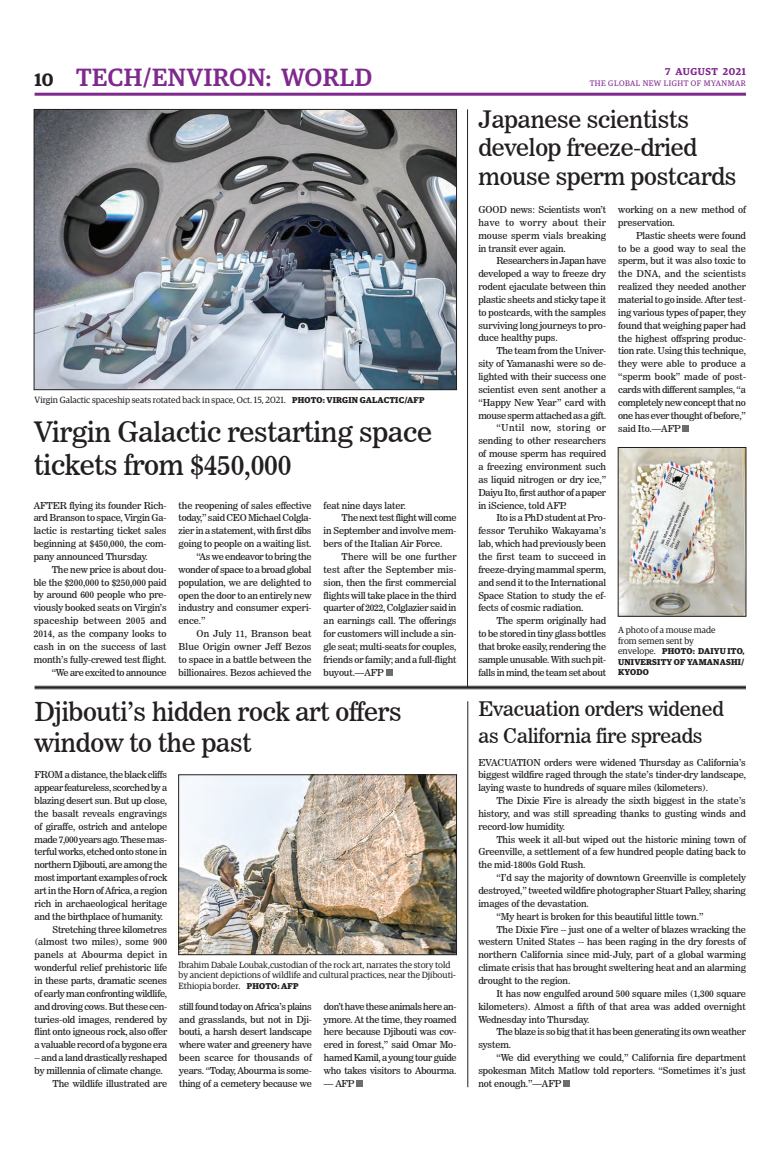
<style>
.page{position:relative;width:773px;height:1152px;background:#fff}
.page>*{position:absolute;margin:0;border:0;box-sizing:border-box;transform-origin:0 0}
._2_Clm_Head{font:28px/33.6px "News 706 BT Roman C";letter-spacing:-.01em;color:#231f20}
._2_Clm_Head-2{font:26px/31.2px "News 706 BT Roman C";letter-spacing:-.01em;color:#231f20}
.t1{font:500 25px "Guardian Egyp";letter-spacing:.02em;color:#7f298e}
._2_Clm_Head-3{font:24px/28.8px "News 706 BT Roman C";letter-spacing:-.01em;color:#231f20}
._2_Clm_Head-4{font:20px/26.4px "News 706 BT Roman C";letter-spacing:-.01em;color:#231f20}
.t2{font:600 10px "Guardian Egyp";letter-spacing:.055em;color:#802990}
._2nd_Body{font:9.5px/12.9px "News 706 BT Roman C";letter-spacing:-.01em;color:#231f20;text-align:justify}
.Normal_Para{font:9.5px/12.9px "News 706 BT Roman C";letter-spacing:-.01em;color:#231f20;text-align:justify}
.t3{font:9px/10.8px "Guardian Egyp";color:#231f20}
.t4{font:700 8.5px/10.2px "Guardian Egyp";letter-spacing:.02em;color:#231f20;text-align:justify}
.t5{font:8px "Guardian Egyp";letter-spacing:.06em;color:#7f298e}
.s1{font-weight:600;font-size:18px;color:#231f20}
.s2{color:#7f298e}
.s3{font-weight:700;font-size:8.5px}
.s4{font-weight:400;font-size:9px}
</style>
<div class="page">
<hr style="left:35px;top:93px;width:711px;height:3px;background:#7f298e">
<div style="left:386px;top:669px;width:6px;height:7px;background:#6c6d70"></div>
<img style="left:36px;top:111px;width:418px;height:277px">
<div style="left:34px;top:109px;width:422px;height:281px;border:1px solid #231f20"></div>
<div style="left:682px;top:425px;width:7px;height:6px;background:#6c6d70"></div>
<img style="left:620px;top:449px;width:124px;height:165px">
<div style="left:356px;top:1080px;width:7px;height:7px;background:#6c6d70"></div>
<img style="left:180px;top:777px;width:274px;height:176px">
<div style="left:178px;top:775px;width:278px;height:180px;border:1px solid #231f20"></div>
<div style="left:563px;top:1080px;width:6px;height:7px;background:#6c6d70"></div>
<hr style="left:35px;top:686px;width:711px;height:1px;background:#231f20">
<hr style="left:35px;top:687px;width:711px;height:1px;background:#231f20">
<hr style="left:35px;top:689px;width:711px;height:1px;background:#231f20">
<hr style="left:467px;top:109px;width:1px;height:579px;background:#231f20">
<hr style="left:467px;top:701px;width:1px;height:386px;background:#231f20">
<h3 class="t1" style="left:35px;top:60px;width:339px"><span class="s1">10</span> TECH/ENVIRON: WORLD</h3>
<p class="t2" style="left:665px;top:64px;width:82px">7 AUGUST <span class="s2">2021</span></p>
<p class="t5" style="left:589px;top:78px;width:158px">THE GLOBAL NEW LIGHT OF MYANMAR</p>
<p class="t3" style="left:35px;top:394px;width:391px">Virgin Galactic spaceship seats rotated back in space, Oct. 15, 2021. <span class="s3">PHOTO: VIRGIN GALACTIC/AFP</span></p>
<p class="_2_Clm_Head" style="left:34px;top:415px;width:399px">Virgin Galactic restarting space tickets from $450,000</p>
<p class="Normal_Para" style="left:34px;top:499px;width:134px">AFTER flying its founder Rich&shy;ard Branson to space, Virgin Ga&shy;lactic is restarting ticket sales beginning at $450,000, the com&shy;pany announced Thursday.</p>
<p class="_2nd_Body" style="left:34px;top:563px;width:134px;text-indent:18px">The new price is about dou&shy;ble the $200,000 to $250,000 paid by around 600 people who pre&shy;viously booked seats on Virgin’s spaceship between 2005 and 2014, as the company looks to cash in on the success of last month’s fully-crewed test flight.</p>
<p class="_2nd_Body" style="left:52px;top:666px;width:116px">“We are excited to announce</p>
<p class="_2nd_Body" style="left:179px;top:499px;width:134px">the reopening of sales effective today,” said CEO Michael Colgla&shy;zier in a statement, with first dibs going to people on a waiting list.</p>
<p class="_2nd_Body" style="left:179px;top:550px;width:134px;text-indent:18px">“As we endeavor to bring the wonder of space to a broad global population, we are delighted to open the door to an entirely new industry and consumer experi&shy;ence.”</p>
<p class="_2nd_Body" style="left:179px;top:627px;width:134px;text-indent:18px">On July 11, Branson beat Blue Origin owner Jeff Bezos to space in a battle between the billionaires. Bezos achieved the</p>
<p class="_2nd_Body" style="left:323px;top:499px;width:84px">feat nine days later.</p>
<p class="_2nd_Body" style="left:323px;top:512px;width:134px;text-indent:18px">The next test flight will come in September and involve mem&shy;bers of the Italian Air Force.</p>
<p class="_2nd_Body" style="left:323px;top:550px;width:134px;text-indent:18px">There will be one further test after the September mis&shy;sion, then the first commercial flights will take place in the third quarter of 2022, Colglazier said in an earnings call. The offerings for customers will include a sin&shy;gle seat; multi-seats for couples, friends or family; and a full-flight buyout.—AFP</p>
<p class="_2_Clm_Head-2" style="left:35px;top:696px;width:368px">Djibouti’s hidden rock art offers window to the past</p>
<p class="Normal_Para" style="left:35px;top:768px;width:134px">FROM a distance, the black cliffs appear featureless, scorched by a blazing desert sun. But up close, the basalt reveals engravings of giraffe, ostrich and antelope made 7,000 years ago. These mas&shy;terful works, etched onto stone in northern Djibouti, are among the most important examples of rock art in the Horn of Africa, a region rich in archaeological heritage and the birthplace of humanity.</p>
<p class="_2nd_Body" style="left:35px;top:923px;width:134px;text-indent:18px">Stretching three kilometres (almost two miles), some 900 panels at Abourma depict in wonderful relief prehistoric life in these parts, dramatic scenes of early man confronting wildlife, and droving cows. But these cen&shy;turies-old images, rendered by flint onto igneous rock, also offer a valuable record of a bygone era -- and a land drastically reshaped by millennia of climate change.</p>
<p class="_2nd_Body" style="left:53px;top:1077px;width:116px">The wildlife illustrated are</p>
<p class="t3" style="left:179px;top:959px;width:279px">Ibrahim Dabale Loubak,custodian of the rock art, narrates the story told by ancient depictions of wildlife and cultural practices, near the Djibouti-<br>Ethiopia border. <span class="s3">PHOTO: AFP</span></p>
<p class="_2nd_Body" style="left:179px;top:1000px;width:134px">still found today on Africa’s plains and grasslands, but not in Dji&shy;bouti, a harsh desert landscape where water and greenery have been scarce for thousands of years. “Today, Abourma is some&shy;thing of a cemetery because we</p>
<p class="_2nd_Body" style="left:324px;top:1000px;width:134px">don’t have these animals here an&shy;ymore. At the time, they roamed here because Djibouti was cov&shy;ered in forest,” said Omar Mo&shy;hamed Kamil, a young tour guide who takes visitors to Abourma.</p>
<p class="_2nd_Body" style="left:324px;top:1077px;width:32px">— AFP</p>
<p class="_2_Clm_Head-3" style="left:478px;top:105px;width:259px">Japanese scientists develop freeze-dried mouse sperm postcards</p>
<p class="Normal_Para" style="left:478px;top:203px;width:129px">GOOD news: Scientists won’t have to worry about their mouse sperm vials breaking in transit ever again.</p>
<p class="_2nd_Body" style="left:478px;top:254px;width:129px;text-indent:18px">Researchers in Japan have developed a way to freeze dry rodent ejaculate between thin plastic sheets and sticky tape it to postcards, with the samples surviving long journeys to pro&shy;duce healthy pups.</p>
<p class="_2nd_Body" style="left:478px;top:344px;width:129px;text-indent:18px">The team from the Univer&shy;sity of Yamanashi were so de&shy;lighted with their success one scientist even sent another a “Happy New Year” card with mouse sperm attached as a gift.</p>
<p class="_2nd_Body" style="left:478px;top:422px;width:129px;text-indent:18px">“Until now, storing or sending to other researchers of mouse sperm has required a freezing environment such as liquid nitrogen or dry ice,” Daiyu Ito, first author of a paper in iScience, told AFP.</p>
<p class="_2nd_Body" style="left:478px;top:512px;width:129px;text-indent:18px">Ito is a PhD student at Pro&shy;fessor Teruhiko Wakayama’s lab, which had previously been the first team to succeed in freeze-drying mammal sperm, and send it to the International Space Station to study the ef&shy;fects of cosmic radiation.</p>
<p class="_2nd_Body" style="left:478px;top:614px;width:129px;text-indent:18px">The sperm originally had to be stored in tiny glass bottles that broke easily, rendering the sample unusable. With such pit&shy;falls in mind, the team set about</p>
<p class="_2nd_Body" style="left:618px;top:203px;width:129px">working on a new method of preservation.</p>
<p class="_2nd_Body" style="left:618px;top:229px;width:129px;text-indent:18px">Plastic sheets were found to be a good way to seal the sperm, but it was also toxic to the DNA, and the scientists realized they needed another material to go inside. After test&shy;ing various types of paper, they found that weighing paper had the highest offspring produc&shy;tion rate. Using this technique, they were able to produce a “sperm book” made of post&shy;cards with different samples, “a completely new concept that no one has ever thought of before,” said Ito.—AFP</p>
<p class="t3" style="left:618px;top:624px;width:99px">A photo of a mouse made from semen sent by</p>
<p class="t4" style="left:618px;top:646px;width:128px"><span class="s4">envelope.</span> PHOTO: DAIYU ITO, UNIVERSITY OF YAMANASHI/ KYODO</p>
<p class="_2_Clm_Head-4" style="left:478px;top:696px;width:247px">Evacuation orders widened as California fire spreads</p>
<p class="Normal_Para" style="left:478px;top:756px;width:269px">EVACUATION orders were widened Thursday as California’s biggest wildfire raged through the state’s tinder-dry landscape, laying waste to hundreds of square miles (kilometers).</p>
<p class="_2nd_Body" style="left:478px;top:794px;width:269px;text-indent:18px">The Dixie Fire is already the sixth biggest in the state’s history, and was still spreading thanks to gusting winds and record-low humidity.</p>
<p class="_2nd_Body" style="left:478px;top:833px;width:269px;text-indent:18px">This week it all-but wiped out the historic mining town of Greenville, a settlement of a few hundred people dating back to the mid-1800s Gold Rush.</p>
<p class="_2nd_Body" style="left:478px;top:871px;width:269px;text-indent:18px">“I’d say the majority of downtown Greenville is completely destroyed,” tweeted wildfire photographer Stuart Palley, sharing images of the devastation.</p>
<p class="_2nd_Body" style="left:496px;top:910px;width:208px">“My heart is broken for this beautiful little town.”</p>
<p class="_2nd_Body" style="left:478px;top:923px;width:269px;text-indent:18px">The Dixie Fire -- just one of a welter of blazes wracking the western United States -- has been raging in the dry forests of northern California since mid-July, part of a global warming climate crisis that has brought sweltering heat and an alarming drought to the region.</p>
<p class="_2nd_Body" style="left:478px;top:987px;width:269px;text-indent:18px">It has now engulfed around 500 square miles (1,300 square kilometers). Almost a fifth of that area was added overnight Wednesday into Thursday.</p>
<p class="_2nd_Body" style="left:478px;top:1026px;width:269px;text-indent:18px">The blaze is so big that it has been generating its own weather system.</p>
<p class="_2nd_Body" style="left:478px;top:1051px;width:269px;text-indent:18px">“We did everything we could,” California fire department spokesman Mitch Matlow told reporters. “Sometimes it’s just not enough.”—AFP</p>
</div>
